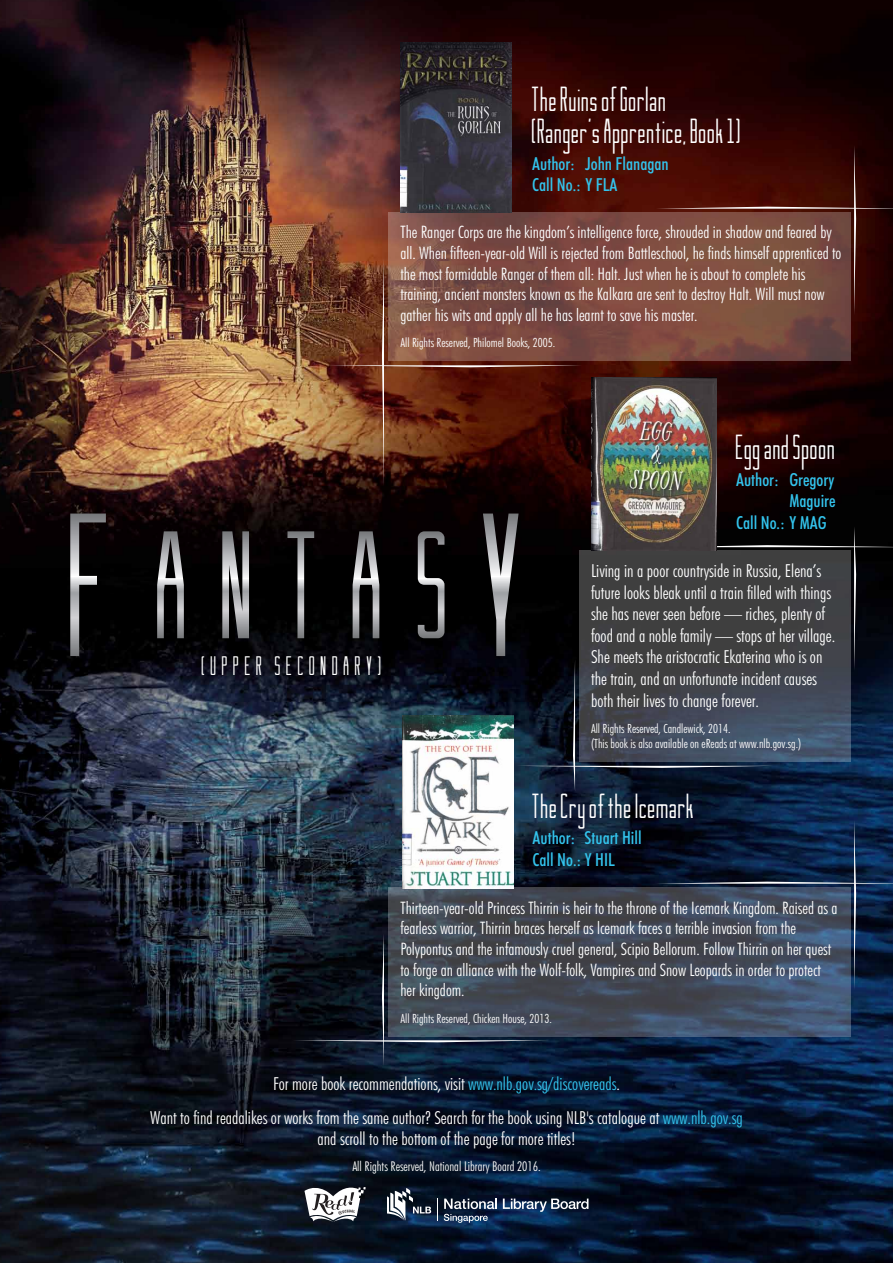
<style>
.page{position:relative;width:893px;height:1263px;background:#fff}
.page>*{position:absolute;margin:0;border:0;box-sizing:border-box;transform-origin:0 0}
.t1{font:48.75px "See You At The Movies";color:#fff}
.t2{font:37.5px "See You At The Movies";letter-spacing:.13em;color:#fff}
.t3{font:300 condensed 18px/21.6px "Futura BT";color:#fff;text-align:center}
.t4{font:500 condensed 18px/21.6px "Futura BT";color:#33c4ed}
.t5{font:300 condensed 17.25px/20.7px "Futura BT";color:#fff}
.t6{font:300 condensed 13.5px "Futura BT";color:#fff}
.t7{font:300 condensed 12.75px/15.3px "Futura BT";color:#fff}
.s1{color:#33c4ed}
</style>
<div class="page">
<img style="left:0;top:0;width:893px;height:1263px">
<svg style="left:503px;top:1198px;width:85px;height:14px"></svg>
<svg style="left:444px;top:1198px;width:53px;height:25px"></svg>
<svg style="left:387px;top:1188px;width:44px;height:33px"></svg>
<svg style="left:437px;top:1198px;width:1px;height:23px"></svg>
<svg style="left:304px;top:1182px;width:62px;height:40px"></svg>
<svg style="left:70px;top:513px;width:36px;height:143px"></svg>
<svg style="left:157px;top:531px;width:27px;height:107px"></svg>
<svg style="left:222px;top:531px;width:27px;height:107px"></svg>
<svg style="left:287px;top:531px;width:27px;height:107px"></svg>
<svg style="left:353px;top:531px;width:26px;height:107px"></svg>
<svg style="left:418px;top:531px;width:26px;height:107px"></svg>
<svg style="left:388px;top:887px;width:462px;height:150px"></svg>
<svg style="left:292px;top:934px;width:257px;height:132px"></svg>
<svg style="left:656px;top:820px;width:237px;height:170px"></svg>
<img style="left:402px;top:716px;width:111px;height:172px">
<svg style="left:483px;top:513px;width:410px;height:278px"></svg>
<img style="left:591px;top:378px;width:125px;height:172px">
<svg style="left:388px;top:212px;width:462px;height:149px"></svg>
<svg style="left:325px;top:259px;width:257px;height:227px"></svg>
<svg style="left:656px;top:145px;width:237px;height:170px"></svg>
<img style="left:400px;top:43px;width:111px;height:169px">
<h1 class="t1" style="left:532px;top:66px;width:137px">The Ruins of Gorlan</h1>
<h1 class="t1" style="left:532px;top:98px;width:211px">(Ranger’s Apprentice, Book 1)</h1>
<p class="t4" style="left:532px;top:152px;width:138px">Author: John Flanagan<br>Call No.: Y FLA</p>
<p class="t5" style="left:400px;top:222px;width:442px">The Ranger Corps are the kingdom’s intelligence force, shrouded in shadow and feared by all. When fifteen-year-old Will is rejected from Battleschool, he finds himself apprenticed to the most formidable Ranger of them all: Halt. Just when he is about to complete his training, ancient monsters known as the Kalkara are sent to destroy Halt. Will must now gather his wits and apply all he has learnt to save his master.</p>
<p class="t7" style="left:400px;top:335px;width:156px">All Rights Reserved, Philomel Books, 2005.</p>
<h2 class="t2" style="left:202px;top:641px;width:182px">(UPPER SECONDARY)</h2>
<h1 class="t1" style="left:736px;top:414px;width:101px">Egg and Spoon</h1>
<p class="t4" style="left:736px;top:468px;width:100px">Author: Gregory</p>
<p class="t4" style="left:789px;top:490px;width:48px">Maguire</p>
<p class="t4" style="left:736px;top:512px;width:92px">Call No.: Y MAG</p>
<p class="t3" style="left:591px;top:560px;width:246px;text-align:left">Living in a poor countryside in Russia, Elena’s future looks bleak until a train filled with things she has never seen before — riches, plenty of food and a noble family — stops at her village.<br>She meets the aristocratic Ekaterina who is on the train, and an unfortunate incident causes both their lives to change forever.</p>
<p class="t7" style="left:591px;top:720px;width:212px">All Rights Reserved, Candlewick, 2014.<br>(This book is also available on eReads at www.nlb.gov.sg.)</p>
<h1 class="t1" style="left:533px;top:773px;width:164px">The Cry of the Icemark</h1>
<p class="t4" style="left:533px;top:827px;width:111px">Author: Stuart Hill<br>Call No.: Y HIL</p>
<p class="t5" style="left:400px;top:897px;width:438px">Thirteen-year-old Princess Thirrin is heir to the throne of the Icemark Kingdom. Raised as a fearless warrior, Thirrin braces herself as lcemark faces a terrible invasion from the Polypontus and the infamously cruel general, Scipio Bellorum. Follow Thirrin on her quest to forge an alliance with the Wolf-folk, Vampires and Snow Leopards in order to protect her kingdom.</p>
<p class="t7" style="left:400px;top:1010px;width:153px">All Rights Reserved, Chicken House, 2013.</p>
<p class="t3" style="left:150px;top:1066px;width:594px;line-height:34px">For more book recommendations, visit <span class="s1">www.nlb.gov.sg/discovereads</span>.<br>Want to find readalikes or works from the same author? Search for the book using NLB's catalogue at <span class="s1">www.nlb.gov.sg</span></p>
<p class="t3" style="left:317px;top:1128px;width:260px">and scroll to the bottom of the page for more titles!</p>
<p class="t6" style="left:352px;top:1158px;width:190px">All Rights Reserved, National Library Board 2016.</p>
</div>
